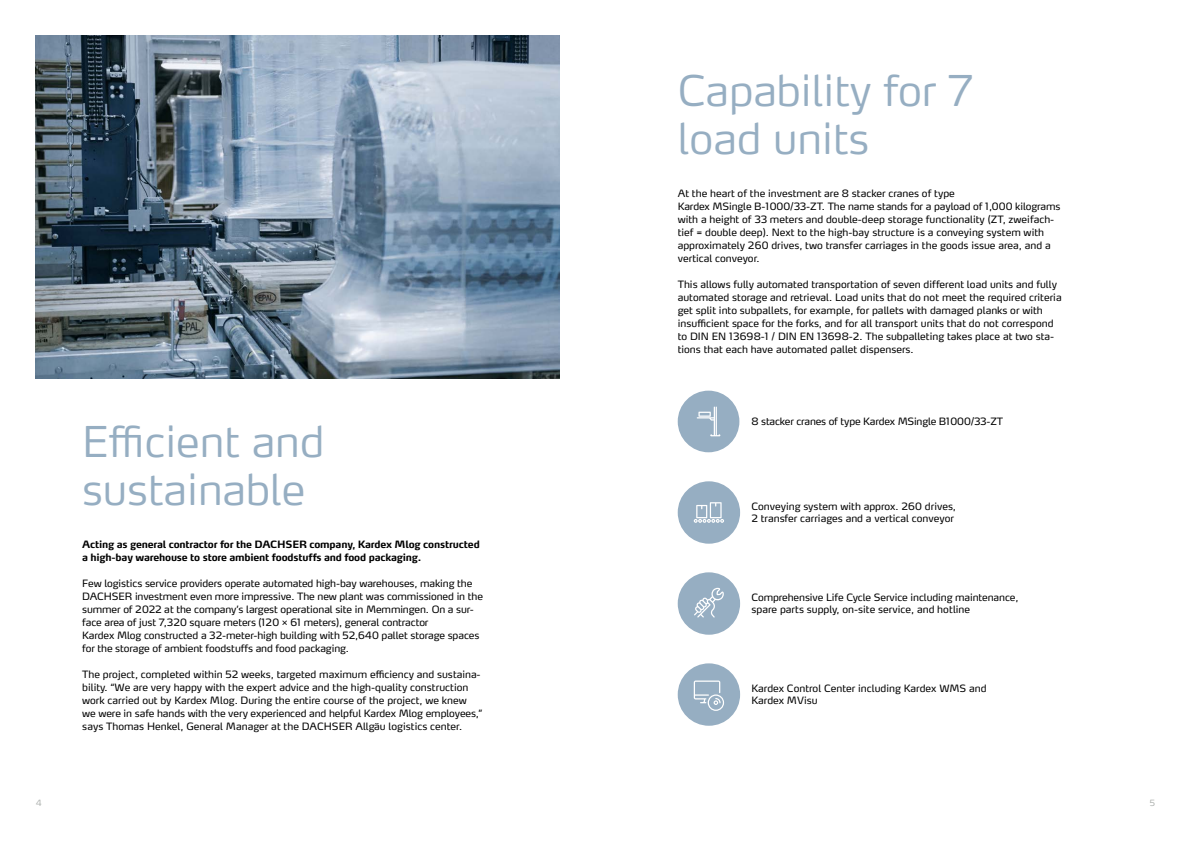
<style>
.page{position:relative;width:1191px;height:842px;background:#fff}
.page>*{position:absolute;margin:0;border:0;box-sizing:border-box;transform-origin:0 0}
.t1{font:300 42px/48px "Max Pro";color:#96aec2}
.t2{font:10px/13px "Max Pro";color:#000}
.t3{font:700 10px/13px "Max Pro";letter-spacing:-.02em;color:#000}
.t4{font:300 8.5px "Max Pro";color:#a8aca9}
</style>
<div class="page">
<img style="left:36px;top:36px;width:524px;height:343px">
<div style="left:677px;top:391px;width:62px;height:61px;background:#96aec2;border-radius:50%"></div>
<svg style="left:696px;top:407px;width:24px;height:29px"></svg>
<div style="left:677px;top:481px;width:63px;height:63px;background:#96aec2;border-radius:50%"></div>
<svg style="left:693px;top:502px;width:31px;height:21px"></svg>
<div style="left:677px;top:572px;width:63px;height:63px;background:#96aec2;border-radius:50%"></div>
<svg style="left:694px;top:588px;width:30px;height:30px"></svg>
<div style="left:677px;top:663px;width:63px;height:63px;background:#96aec2;border-radius:50%"></div>
<svg style="left:693px;top:680px;width:31px;height:31px"></svg>
<h1 class="t1" style="left:82px;top:413px;width:244px">Efficient and sustainable</h1>
<p class="t3" style="left:82px;top:536px;width:399px">Acting as general contractor for the DACHSER company, Kardex Mlog constructed a high-bay warehouse to store ambient foodstuffs and food packaging.</p>
<p class="t2" style="left:82px;top:576px;width:402px">Few logistics service providers operate automated high-bay warehouses, making the DACHSER investment even more impressive. The new plant was commissioned in the summer of 2022 at the company’s largest operational site in Memmingen. On a sur&shy;face area of just 7,320 square meters (120 × 61 meters), general contractor<br>Kardex Mlog constructed a 32-meter-high building with 52,640 pallet storage spaces for the storage of ambient foodstuffs and food packaging.</p>
<p class="t2" style="left:82px;top:667px;width:402px">The project, completed within 52 weeks, targeted maximum efficiency and sustaina&shy;bility. “We are very happy with the expert advice and the high-quality construction work carried out by Kardex Mlog. During the entire course of the project, we knew we were in safe hands with the very experienced and helpful Kardex Mlog employees,” says Thomas Henkel, General Manager at the DACHSER Allgäu logistics center.</p>
<h1 class="t1" style="left:677px;top:62px;width:297px">Capability for 7 load units</h1>
<p class="t2" style="left:677px;top:186px;width:384px">At the heart of the investment are 8 stacker cranes of type<br>Kardex MSingle B-1000/33-ZT. The name stands for a payload of 1,000 kilograms with a height of 33 meters and double-deep storage functionality (ZT, zweifach&shy;tief = double deep). Next to the high-bay structure is a conveying system with approximately 260 drives, two transfer carriages in the goods issue area, and a vertical conveyor.</p>
<p class="t2" style="left:677px;top:277px;width:385px">This allows fully automated transportation of seven different load units and fully automated storage and retrieval. Load units that do not meet the required criteria get split into subpallets, for example, for pallets with damaged planks or with insufficient space for the forks, and for all transport units that do not correspond to DIN EN 13698-1 / DIN EN 13698-2. The subpalleting takes place at two sta&shy;tions that each have automated pallet dispensers.</p>
<p class="t2" style="left:751px;top:414px;width:253px">8 stacker cranes of type Kardex MSingle B1000/33-ZT</p>
<p class="t2" style="left:751px;top:500px;width:206px;line-height:12px">Conveying system with approx. 260 drives,<br>2 transfer carriages and a vertical conveyor</p>
<p class="t2" style="left:751px;top:591px;width:269px;line-height:12px">Comprehensive Life Cycle Service including maintenance, spare parts supply, on-site service, and hotline</p>
<p class="t2" style="left:751px;top:682px;width:237px;line-height:12px">Kardex Control Center including Kardex WMS and<br>Kardex MVisu</p>
<p class="t4" style="left:36px;top:796px;width:8px">4</p>
<p class="t4" style="left:1150px;top:796px;width:7px">5</p>
</div>
